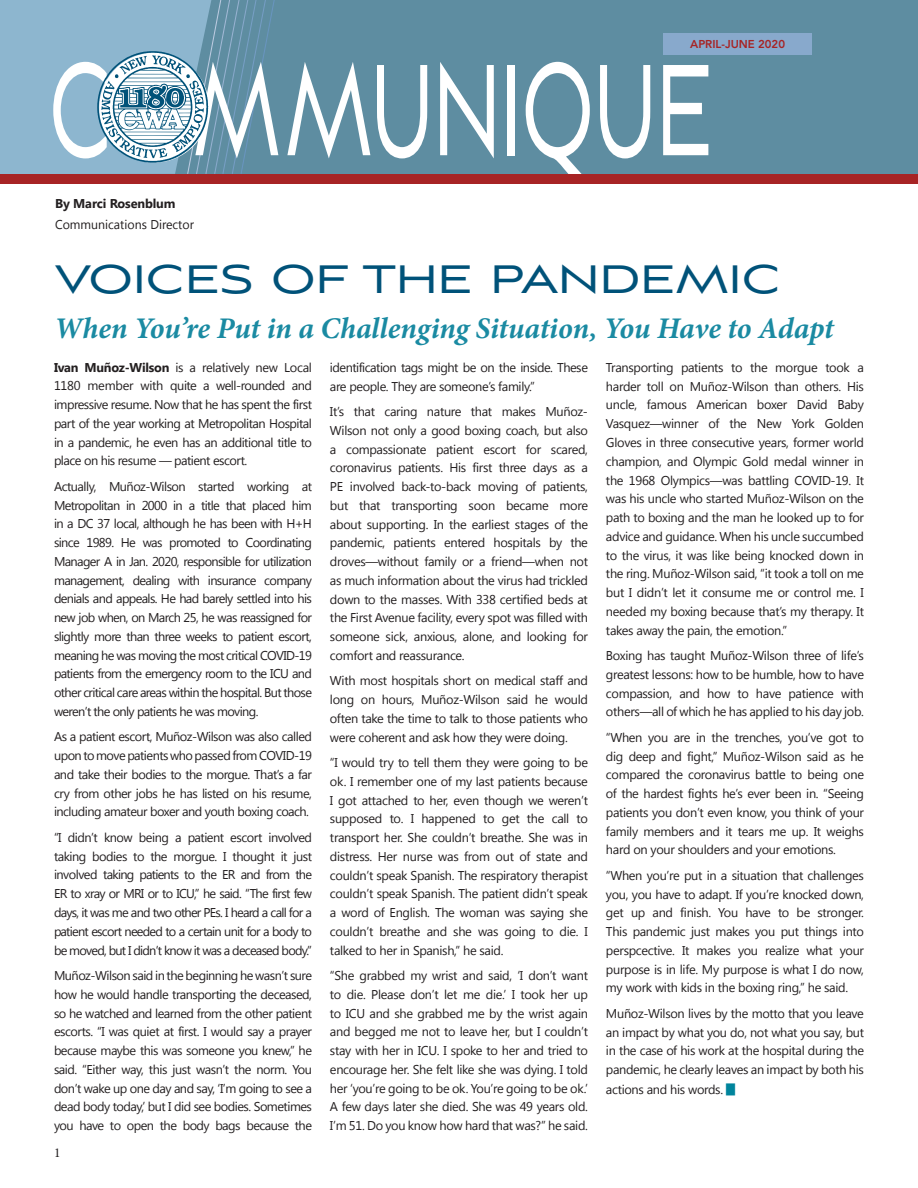
<style>
.page{position:relative;width:918px;height:1188px;background:#fff}
.page>*{position:absolute;margin:0;border:0;box-sizing:border-box;transform-origin:0 0}
.t1{font:161.7px "Aviano Sans";color:#fff;scale:.5 1}
.t2{font:49.5px "Aviano Sans";color:#005279}
.t3{font:italic 700 30px "Minion Pro";letter-spacing:-.005em;color:#1a8aa2}
.t4{font:13.5px "Minion Pro";color:#231f20}
.t5{font:12.75px/18.8px "Khmer UI";letter-spacing:-.025em;color:#231f20;text-align:justify}
.t6{font:12.75px "Khmer UI";color:#231f20}
.t7{font:700 12.75px "Khmer UI";letter-spacing:-.01em;color:#231f20}
.t8{font:800 11.4px "Avenir LT Std";color:#a72425}
.s1{font-weight:700}
</style>
<div class="page">
<div style="left:15px;top:0;width:903px;height:174px;background:#5e8da1"></div>
<div style="left:663px;top:33px;width:149px;height:22px;background:#88a9cc"></div>
<svg style="left:0;top:0;width:275px;height:174px"></svg>
<div style="left:0;top:174px;width:918px;height:10px;background:#a72425"></div>
<p class="t8" style="left:690px;top:37px;width:96px">APRIL-JUNE 2020</p>
<h1 class="t1" style="left:49px;top:17px;width:1329px">COMMUNIQUE</h1>
<p class="t7" style="left:55px;top:196px;width:122px">By Marci Rosenblum</p>
<p class="t6" style="left:55px;top:218px;width:140px">Communications Director</p>
<h2 class="t2" style="left:55px;top:251px;width:727px">VOICES OF THE PANDEMIC</h2>
<h3 class="t3" style="left:54px;top:307px;width:781px">When You’re Put in a Challenging Situation, You Have to Adapt</h3>
<p class="t5" style="left:54px;top:358px;width:260px"><span class="s1">Ivan Muñoz-Wilson</span> is a relatively new Local 1180 member with quite a well-rounded and impressive resume. Now that he has spent the first part of the year working at Metropolitan Hospital in a pandemic, he even has an additional title to place on his resume — patient escort.</p>
<p class="t5" style="left:54px;top:477px;width:260px">Actually, Muñoz-Wilson started working at Metropolitan in 2000 in a title that placed him in a DC 37 local, although he has been with H+H since 1989. He was promoted to Coordinating Manager A in Jan. 2020, responsible for utilization management, dealing with insurance company denials and appeals. He had barely settled into his new job when, on March 25, he was reassigned for slightly more than three weeks to patient escort, meaning he was moving the most critical COVID-19 patients from the emergency room to the ICU and other critical care areas within the hospital. But those weren’t the only patients he was moving.</p>
<p class="t5" style="left:54px;top:728px;width:260px">As a patient escort, Muñoz-Wilson was also called upon to move patients who passed from COVID-19 and take their bodies to the morgue. That’s a far cry from other jobs he has listed on his resume, including amateur boxer and youth boxing coach.</p>
<p class="t5" style="left:54px;top:828px;width:260px">“I didn’t know being a patient escort involved taking bodies to the morgue. I thought it just involved taking patients to the ER and from the ER to xray or MRI or to ICU,” he said. “The first few days, it was me and two other PEs. I heard a call for a patient escort needed to a certain unit for a body to be moved, but I didn’t know it was a deceased body.”</p>
<p class="t5" style="left:54px;top:966px;width:260px">Muñoz-Wilson said in the beginning he wasn’t sure how he would handle transporting the deceased, so he watched and learned from the other patient escorts. “I was quiet at first. I would say a prayer because maybe this was someone you knew,” he said. “Either way, this just wasn’t the norm. You don’t wake up one day and say, ‘I’m going to see a dead body today,’ but I did see bodies. Sometimes you have to open the body bags because the</p>
<p class="t4" style="left:54px;top:1144px;width:8px">1</p>
<p class="t5" style="left:330px;top:358px;width:260px">identification tags might be on the inside. These are people. They are someone’s family.”</p>
<p class="t5" style="left:330px;top:402px;width:260px">It’s that caring nature that makes Muñoz-Wilson not only a good boxing coach, but also a compassionate patient escort for scared, coronavirus patients. His first three days as a PE involved back-to-back moving of patients, but that transporting soon became more about supporting. In the earliest stages of the pandemic, patients entered hospitals by the droves—without family or a friend—when not as much information about the virus had trickled down to the masses. With 338 certified beds at the First Avenue facility, every spot was filled with someone sick, anxious, alone, and looking for comfort and reassurance.</p>
<p class="t5" style="left:330px;top:672px;width:260px">With most hospitals short on medical staff and long on hours, Muñoz-Wilson said he would often take the time to talk to those patients who were coherent and ask how they were doing.</p>
<p class="t5" style="left:330px;top:753px;width:260px">“I would try to tell them they were going to be ok. I remember one of my last patients because I got attached to her, even though we weren’t supposed to. I happened to get the call to transport her. She couldn’t breathe. She was in distress. Her nurse was from out of state and couldn’t speak Spanish. The respiratory therapist couldn’t speak Spanish. The patient didn’t speak a word of English. The woman was saying she couldn’t breathe and she was going to die. I talked to her in Spanish,” he said.</p>
<p class="t5" style="left:330px;top:966px;width:260px">“She grabbed my wrist and said, ‘I don’t want to die. Please don’t let me die.’ I took her up to ICU and she grabbed me by the wrist again and begged me not to leave her, but I couldn’t stay with her in ICU. I spoke to her and tried to encourage her. She felt like she was dying. I told her ‘you’re going to be ok. You’re going to be ok.’ A few days later she died. She was 49 years old.<br>I’m 51. Do you know how hard that was?” he said.</p>
<p class="t5" style="left:606px;top:358px;width:260px">Transporting patients to the morgue took a harder toll on Muñoz-Wilson than others. His uncle, famous American boxer David Baby Vasquez—winner of the New York Golden Gloves in three consecutive years, former world champion, and Olympic Gold medal winner in the 1968 Olympics—was battling COVID-19. It was his uncle who started Muñoz-Wilson on the path to boxing and the man he looked up to for advice and guidance. When his uncle succumbed to the virus, it was like being knocked down in the ring. Muñoz-Wilson said, “it took a toll on me but I didn’t let it consume me or control me. I needed my boxing because that’s my therapy. It takes away the pain, the emotion.”</p>
<p class="t5" style="left:606px;top:646px;width:260px">Boxing has taught Muñoz-Wilson three of life’s greatest lessons: how to be humble, how to have compassion, and how to have patience with others—all of which he has applied to his day job.</p>
<p class="t5" style="left:606px;top:728px;width:260px">“When you are in the trenches, you’ve got to dig deep and fight,” Muñoz-Wilson said as he compared the coronavirus battle to being one of the hardest fights he’s ever been in. “Seeing patients you don’t even know, you think of your family members and it tears me up. It weighs hard on your shoulders and your emotions.</p>
<p class="t5" style="left:606px;top:866px;width:260px">“When you’re put in a situation that challenges you, you have to adapt. If you’re knocked down, get up and finish. You have to be stronger.<br>This pandemic just makes you put things into perspcective. It makes you realize what your purpose is in life. My purpose is what I do now, my work with kids in the boxing ring,” he said.</p>
<p class="t5" style="left:606px;top:1004px;width:260px">Muñoz-Wilson lives by the motto that you leave an impact by what you do, not what you say, but in the case of his work at the hospital during the pandemic, he clearly leaves an impact by both his actions and his words.</p>
</div>
